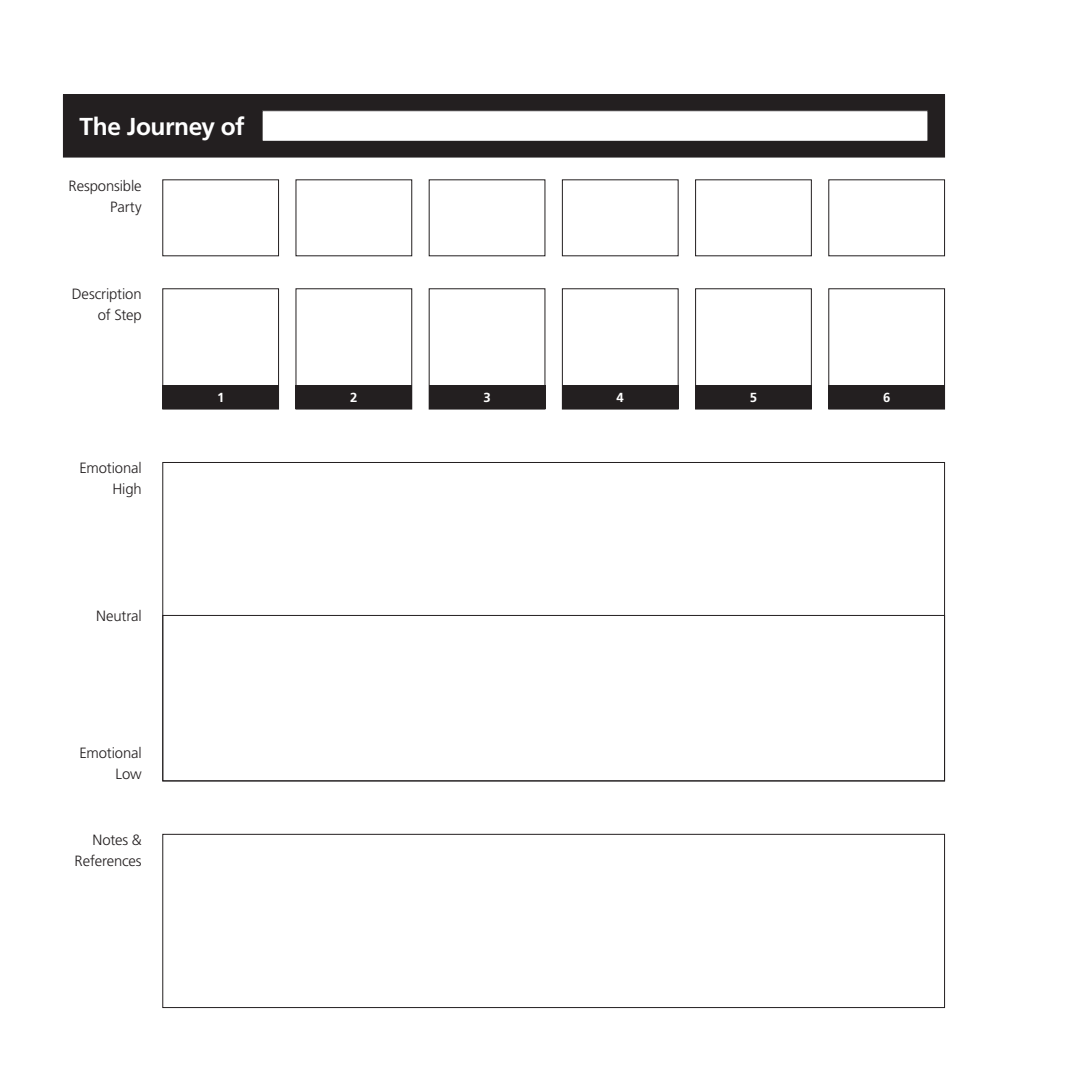
<style>
.page{position:relative;width:1071px;height:1071px;background:#fff}
.page>*{position:absolute;margin:0;border:0;box-sizing:border-box;transform-origin:0 0}
.Subhead{font:700 24.5px "Frutiger LT Std";letter-spacing:-.02em;color:#fff}
.Callout{font:300 14.88px/21px "Frutiger LT Std";letter-spacing:-.01em;color:#231f20;text-align:right}
.Callout-2{font:700 13.12px "Frutiger LT Std";color:#fff}
</style>
<div class="page">
<div style="left:63px;top:95px;width:882px;height:62px;background:#231f20"></div>
<div style="left:63px;top:94px;width:882px;height:64px;border:1px solid #231f20"></div>
<div style="left:162px;top:385px;width:117px;height:24px;background:#231f20"></div>
<div style="left:296px;top:385px;width:116px;height:24px;background:#231f20"></div>
<div style="left:429px;top:385px;width:116px;height:24px;background:#231f20"></div>
<div style="left:562px;top:385px;width:117px;height:24px;background:#231f20"></div>
<div style="left:695px;top:179px;width:117px;height:77px;border:1px solid #231f20"></div>
<div style="left:695px;top:288px;width:117px;height:122px;border:1px solid #231f20"></div>
<div style="left:695px;top:385px;width:117px;height:24px;background:#231f20"></div>
<div style="left:828px;top:385px;width:117px;height:24px;background:#231f20"></div>
<div style="left:162px;top:615px;width:783px;height:166px;border:1px solid #231f20"></div>
<div style="left:162px;top:834px;width:783px;height:174px;border:1px solid #231f20"></div>
<div style="left:262px;top:111px;width:666px;height:30px;background:#fff"></div>
<div style="left:262px;top:110px;width:666px;height:32px;border:1px solid #231f20"></div>
<p class="Subhead" style="left:80px;top:112px;width:167px">The Journey of</p>
<p class="Callout" style="left:69px;top:176px;width:75px">Responsible<br>Party</p>
<p class="Callout" style="left:72px;top:284px;width:71px">Description of Step</p>
<p class="Callout" style="left:79px;top:458px;width:64px">Emotional<br>High</p>
<p class="Callout" style="left:96px;top:605px;width:47px">Neutral</p>
<p class="Callout" style="left:79px;top:743px;width:64px">Emotional<br>Low</p>
<p class="Callout" style="left:75px;top:830px;width:69px">Notes &amp;<br>References</p>
<p class="Callout-2" style="left:217px;top:389px;width:9px">1</p>
<p class="Callout-2" style="left:350px;top:389px;width:9px">2</p>
<p class="Callout-2" style="left:483px;top:389px;width:9px">3</p>
<p class="Callout-2" style="left:617px;top:389px;width:9px">4</p>
<p class="Callout-2" style="left:750px;top:389px;width:9px">5</p>
<p class="Callout-2" style="left:883px;top:389px;width:9px">6</p>
</div>
